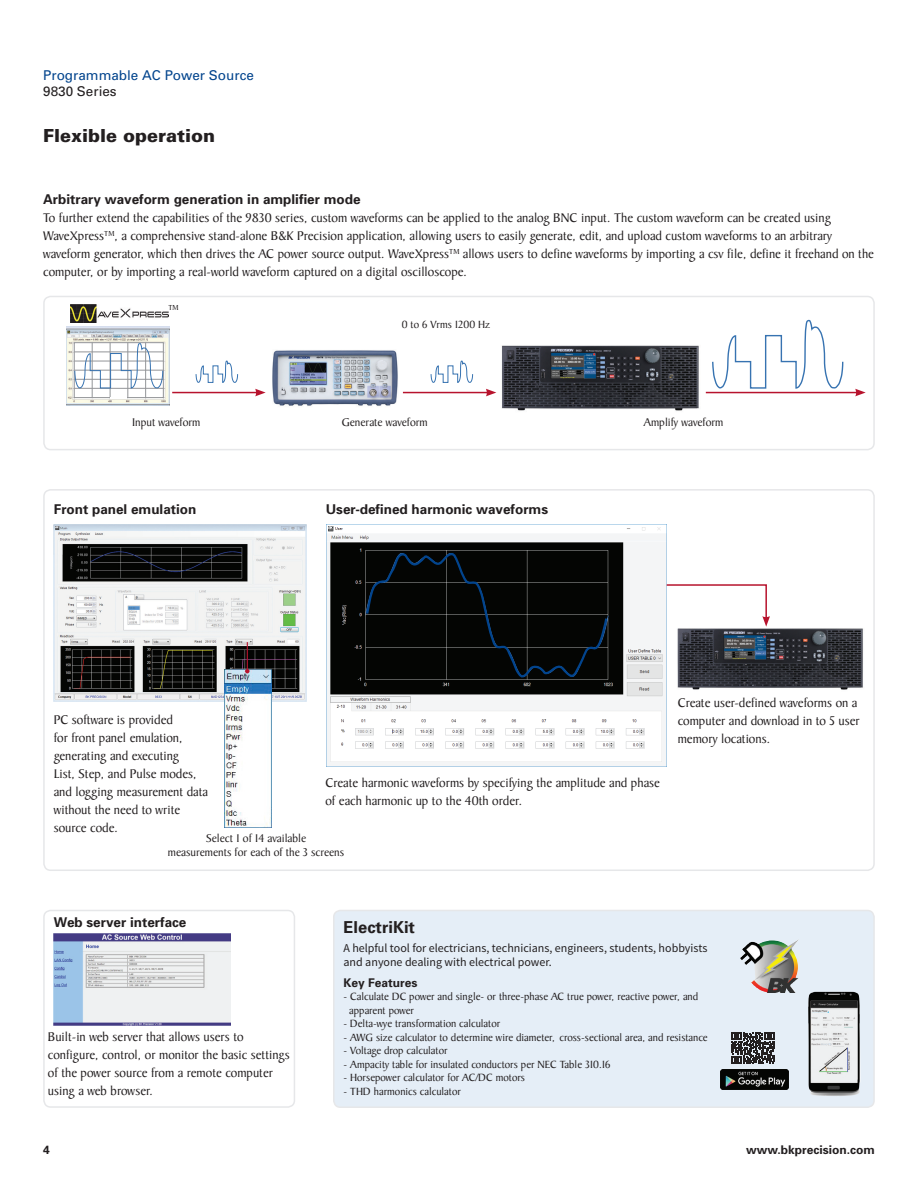
<style>
.page{position:relative;width:918px;height:1188px;background:#fff}
.page>*{position:absolute;margin:0;border:0;box-sizing:border-box;transform-origin:0 0}
.t1{font:900 18px "Univers";color:#231f20}
.t2{font:700 16.5px "Univers";color:#231f20}
.t3{font:13.5px/18px "Baker Signet";color:#231f20}
.t4{font:700 13.5px "Univers";color:#231f20}
.t5{font:13.5px "Univers";color:#02448d}
.t6{font:13.5px "Univers";color:#231f20}
.t7{font:12px/14.4px "Source Sans Pro";color:#231f20}
.t8{font:12px/14.4px "Baker Signet";color:#231f20;text-align:center}
.t9{font:700 12px "Univers";color:#231f20}
.t10{font:11.25px/13.5px "Baker Signet";color:#231f20}
.t11{font:7.8px "Baker Signet";color:#231f20}
</style>
<div class="page">
<div style="left:334px;top:910px;width:540px;height:197px;background:#e5eef7;border-radius:7px"></div>
<div style="left:333px;top:910px;width:542px;height:198px;border:2px solid #e6e7e9;border-radius:7px"></div>
<img style="left:808px;top:992px;width:53px;height:104px">
<img style="left:740px;top:939px;width:59px;height:54px">
<img style="left:721px;top:1070px;width:67px;height:20px">
<svg style="left:731px;top:1032px;width:44px;height:32px"></svg>
<img style="left:54px;top:933px;width:176px;height:92px">
<div style="left:43px;top:910px;width:252px;height:198px;border:2px solid #e6e7e9;border-radius:7px"></div>
<img style="left:71px;top:305px;width:97px;height:17px">
<img style="left:273px;top:350px;width:125px;height:56px">
<div style="left:43px;top:296px;width:832px;height:154px;border:2px solid #e6e7e9;border-radius:7px"></div>
<hr style="left:706px;top:392px;width:151px;height:1px;background:#b7132d">
<svg style="left:855px;top:389px;width:11px;height:7px"></svg>
<svg style="left:712px;top:319px;width:132px;height:70px"></svg>
<img style="left:67px;top:327px;width:103px;height:78px">
<div style="left:74px;top:343px;width:89px;height:55px;background:#fff;border:1px solid #939598"></div>
<hr style="left:92px;top:343px;width:1px;height:55px;background:#939598">
<hr style="left:110px;top:343px;width:1px;height:55px;background:#939598">
<hr style="left:128px;top:343px;width:1px;height:55px;background:#939598">
<hr style="left:145px;top:343px;width:1px;height:55px;background:#939598">
<svg style="left:74px;top:343px;width:89px;height:46px"></svg>
<svg style="left:111px;top:398px;width:16px;height:1px"></svg>
<svg style="left:195px;top:360px;width:43px;height:23px"></svg>
<hr style="left:403px;top:392px;width:85px;height:1px;background:#b7132d">
<svg style="left:486px;top:389px;width:10px;height:7px"></svg>
<svg style="left:430px;top:360px;width:43px;height:23px"></svg>
<img style="left:501px;top:345px;width:198px;height:66px">
<hr style="left:172px;top:392px;width:85px;height:1px;background:#b7132d">
<svg style="left:255px;top:389px;width:11px;height:7px"></svg>
<div style="left:43px;top:489px;width:832px;height:382px;border:2px solid #e6e7e9;border-radius:7px"></div>
<img style="left:54px;top:525px;width:253px;height:177px">
<img style="left:326px;top:525px;width:340px;height:241px">
<svg style="left:365px;top:551px;width:244px;height:129px;background:#070a0b"></svg>
<img style="left:677px;top:628px;width:186px;height:62px">
<img style="left:224px;top:669px;width:47px;height:159px">
<svg style="left:245px;top:642px;width:5px;height:31px"></svg>
<svg style="left:665px;top:584px;width:105px;height:43px"></svg>
<p class="t5" style="left:43px;top:67px;width:212px">Programmable AC Power Source</p>
<p class="t6" style="left:43px;top:83px;width:75px">9830 Series</p>
<h1 class="t1" style="left:43px;top:124px;width:173px">Flexible operation</h1>
<p class="t4" style="left:43px;top:191px;width:319px">Arbitrary waveform generation in amplifier mode</p>
<p class="t3" style="left:43px;top:209px;width:832px">To further extend the capabilities of the 9830 series, custom waveforms can be applied to the analog BNC input. The custom waveform can be created using WaveXpress<sup>TM</sup>, a comprehensive stand-alone B&amp;K Precision application, allowing users to easily generate, edit, and upload custom waveforms to an arbitrary waveform generator, which then drives the AC power source output. WaveXpress<sup>TM</sup> allows users to define waveforms by importing a csv file, define it freehand on the computer, or by importing a real-world waveform captured on a digital oscilloscope.</p>
<p class="t11" style="left:168px;top:303px;width:12px">TM</p>
<p class="t10" style="left:402px;top:318px;width:90px">0 to 6 Vrms 1200 Hz</p>
<p class="t8" style="left:132px;top:416px;width:70px">Input waveform</p>
<p class="t8" style="left:342px;top:416px;width:88px">Generate waveform</p>
<p class="t8" style="left:644px;top:416px;width:81px">Amplify waveform</p>
<p class="t4" style="left:54px;top:501px;width:144px">Front panel emulation</p>
<p class="t4" style="left:326px;top:501px;width:224px">User-defined harmonic waveforms</p>
<p class="t3" style="left:54px;top:711px;width:156px">PC software is provided<br>for front panel emulation, generating and executing<br>List, Step, and Pulse modes, and logging measurement data without the need to write source code.</p>
<p class="t3" style="left:326px;top:774px;width:336px">Create harmonic waveforms by specifying the amplitude and phase of each harmonic up to the 40th order.</p>
<p class="t8" style="left:168px;top:831px;width:178px">Select 1 of 14 available<br>measurements for each of the 3 screens</p>
<p class="t3" style="left:678px;top:694px;width:184px">Create user-defined waveforms on a computer and download in to 5 user memory locations.</p>
<p class="t4" style="left:54px;top:914px;width:134px">Web server interface</p>
<p class="t3" style="left:48px;top:1028px;width:243px">Built-in web server that allows users to configure, control, or monitor the basic settings of the power source from a remote computer using a web browser.</p>
<p class="t2" style="left:344px;top:917px;width:73px">ElectriKit</p>
<p class="t7" style="left:344px;top:941px;width:366px">A helpful tool for electricians, technicians, engineers, students, hobbyists and anyone dealing with electrical power.</p>
<p class="t9" style="left:344px;top:975px;width:76px">Key Features</p>
<p class="t10" style="left:349px;top:990px;width:350px;text-indent:-6px">- Calculate DC power and single- or three-phase AC true power, reactive power, and apparent power</p>
<p class="t10" style="left:344px;top:1017px;width:158px">- Delta-wye transformation calculator</p>
<p class="t10" style="left:344px;top:1031px;width:366px">- AWG size calculator to determine wire diameter, cross-sectional area, and resistance</p>
<p class="t10" style="left:344px;top:1044px;width:106px">- Voltage drop calculator</p>
<p class="t10" style="left:344px;top:1058px;width:269px">- Ampacity table for insulated conductors per NEC Table 310.16</p>
<p class="t10" style="left:344px;top:1071px;width:183px">- Horsepower calculator for AC/DC motors</p>
<p class="t10" style="left:344px;top:1085px;width:119px">- THD harmonics calculator</p>
<p class="t9" style="left:43px;top:1143px;width:8px">4</p>
<p class="t9" style="left:746px;top:1143px;width:130px">www.bkprecision.com</p>
</div>
